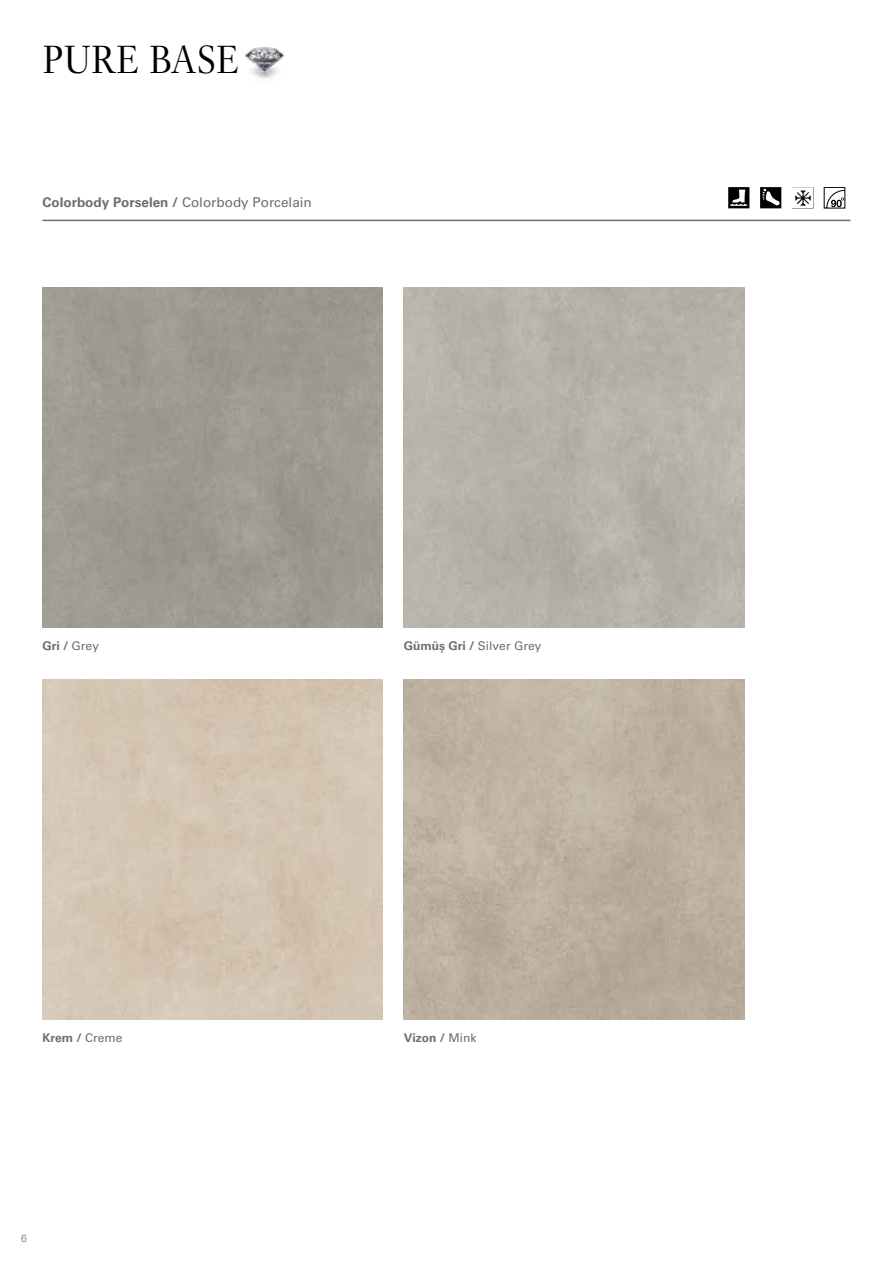
<style>
.page{position:relative;width:893px;height:1263px;background:#fff}
.page>*{position:absolute;margin:0;border:0;box-sizing:border-box;transform-origin:0 0}
.t1{font:39px "Villeroy Boch";color:#000}
.t2{font:700 13.5px "Univers CE";color:#6d6e71}
.t3{font:700 12px "Univers CE";color:#6d6e71}
.t4{font:12px "Univers";color:#6d6e71}
.t5{font:300 10.5px "Univers CE";color:#6d6e71}
.s1{font-family:"Univers";font-weight:400}
.s2{font-family:"Univers CE";font-weight:700}
</style>
<div class="page">
<img style="left:245px;top:47px;width:40px;height:32px">
<svg style="left:728px;top:187px;width:21px;height:21px"></svg>
<svg style="left:760px;top:187px;width:21px;height:21px"></svg>
<img style="left:792px;top:187px;width:21px;height:21px">
<svg style="left:824px;top:187px;width:21px;height:21px"></svg>
<hr style="left:43px;top:220px;width:807px;height:1px;background:#6d6e71">
<h1 class="t1" style="left:43px;top:34px;width:198px">PURE BASE</h1>
<p class="t2" style="left:43px;top:195px;width:271px">Colorbody Porselen / <span class="s1">Colorbody Porcelain</span></p>
<p class="t3" style="left:43px;top:638px;width:58px">Gri / <span class="s1">Grey</span></p>
<p class="t3" style="left:43px;top:1030px;width:82px">Krem / <span class="s1">Creme</span></p>
<p class="t5" style="left:21px;top:1232px;width:7px">6</p>
<p class="t4" style="left:404px;top:638px;width:139px"><span class="s2">Gümüş Gri /</span> Silver Grey</p>
<p class="t3" style="left:404px;top:1030px;width:74px">Vizon / <span class="s1">Mink</span></p>
</div>
